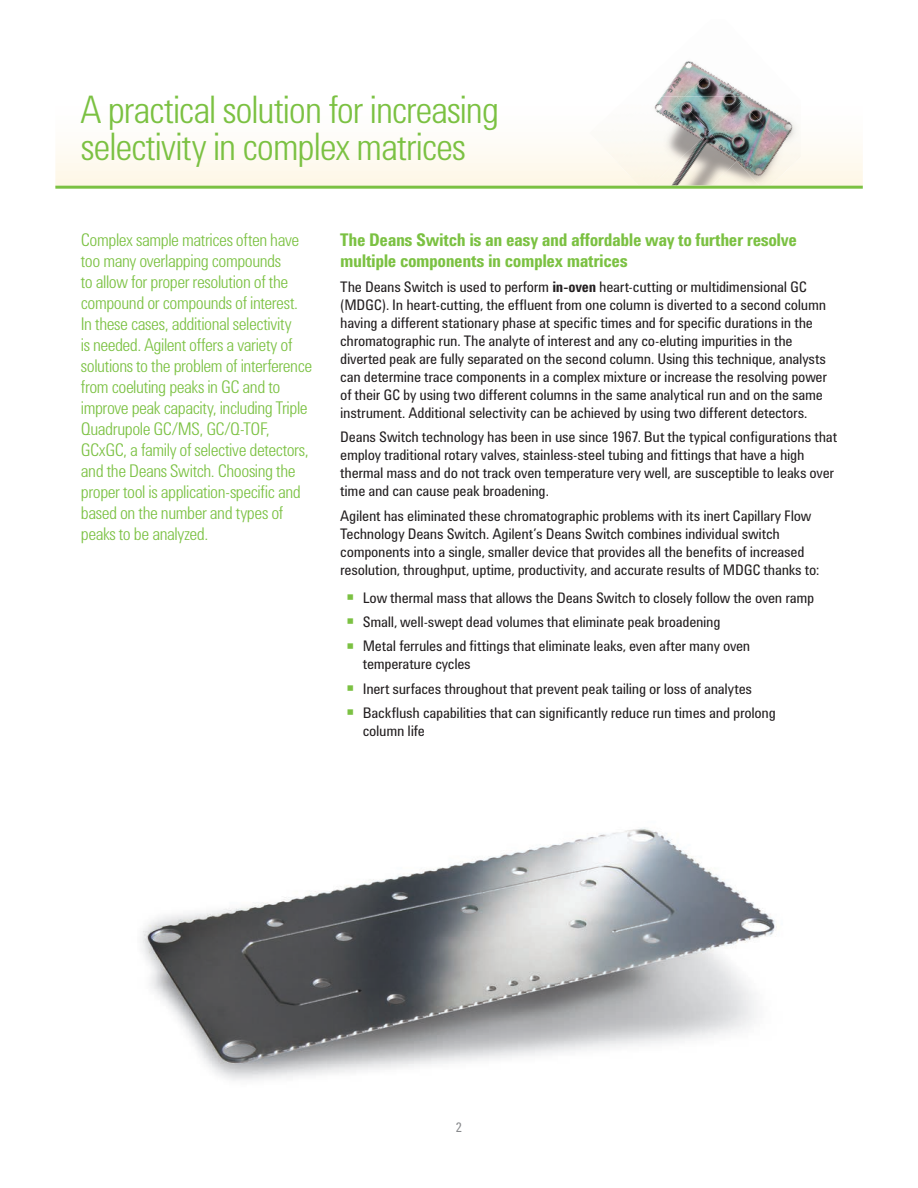
<style>
.page{position:relative;width:918px;height:1188px;background:#fff}
.page>*{position:absolute;margin:0;border:0;box-sizing:border-box;transform-origin:0 0}
.t1{font:300 39px/37.5px "Agilent Condensed CFF";letter-spacing:-.025em;color:#7bc142}
.t2{font:300 18px/21px "Agilent Condensed CFF";letter-spacing:-.025em;color:#7bc142}
.t3{font:700 18px/21px "Agilent Condensed CFF";letter-spacing:-.025em;color:#7bc142}
.t4{font:15px/18px "Agilent Condensed CFF";letter-spacing:-.02em;color:#231f20}
.t5{font:13.5px "Agilent Condensed CFF";color:#87898c}
.s1{font-weight:700}
.s2{font-weight:300;font-size:24px;color:#7bc142}
</style>
<div class="page">
<div style="left:55px;top:148px;width:808px;height:38px;background:#fef9ed"></div>
<img style="left:662px;top:61px;width:26px;height:35px">
<img style="left:688px;top:61px;width:14px;height:7px">
<img style="left:684px;top:68px;width:64px;height:28px">
<img style="left:589px;top:96px;width:87px;height:66px">
<img style="left:676px;top:96px;width:60px;height:5px">
<img style="left:617px;top:101px;width:180px;height:84px">
<img style="left:736px;top:96px;width:33px;height:35px">
<img style="left:652px;top:132px;width:85px;height:53px">
<img style="left:711px;top:161px;width:49px;height:24px">
<img style="left:769px;top:101px;width:32px;height:60px">
<hr style="left:55px;top:186px;width:808px;height:3px;background:#7bc142">
<img style="left:141px;top:827px;width:636px;height:254px">
<h1 class="t1" style="left:81px;top:94px;width:420px">A practical solution for increasing selectivity in complex matrices</h1>
<p class="t2" style="left:81px;top:230px;width:233px">Complex sample matrices often have too many overlapping compounds<br>to allow for proper resolution of the compound or compounds of interest.<br>In these cases, additional selectivity<br>is needed. Agilent offers a variety of solutions to the problem of interference from coeluting peaks in GC and to improve peak capacity, including Triple Quadrupole GC/MS, GC/Q-TOF, GCxGC, a family of selective detectors, and the Deans Switch. Choosing the proper tool is application-specific and based on the number and types of peaks to be analyzed.</p>
<p class="t3" style="left:340px;top:230px;width:458px">The Deans Switch is an easy and affordable way to further resolve multiple components in complex matrices</p>
<p class="t4" style="left:340px;top:278px;width:488px">The Deans Switch is used to perform <span class="s1">in-oven</span> heart-cutting or multidimensional GC (MDGC). In heart-cutting, the effluent from one column is diverted to a second column having a different stationary phase at specific times and for specific durations in the chromatographic run. The analyte of interest and any co-eluting impurities in the diverted peak are fully separated on the second column. Using this technique, analysts can determine trace components in a complex mixture or increase the resolving power of their GC by using two different columns in the same analytical run and on the same instrument. Additional selectivity can be achieved by using two different detectors.</p>
<p class="t4" style="left:340px;top:429px;width:498px">Deans Switch technology has been in use since 1967. But the typical configurations that employ traditional rotary valves, stainless-steel tubing and fittings that have a high thermal mass and do not track oven temperature very well, are susceptible to leaks over time and can cause peak broadening.</p>
<p class="t4" style="left:340px;top:508px;width:481px">Agilent has eliminated these chromatographic problems with its inert Capillary Flow Technology Deans Switch. Agilent’s Deans Switch combines individual switch components into a single, smaller device that provides all the benefits of increased resolution, throughput, uptime, productivity, and accurate results of MDGC thanks to:</p>
<p class="t4" style="left:346px;top:590px;width:470px"><span class="s2">▪</span> Low thermal mass that allows the Deans Switch to closely follow the oven ramp</p>
<p class="t4" style="left:346px;top:614px;width:376px"><span class="s2">▪</span> Small, well-swept dead volumes that eliminate peak broadening</p>
<p class="t4" style="left:363px;top:638px;width:389px;text-indent:-17px"><span class="s2">▪</span> Metal ferrules and fittings that eliminate leaks, even after many oven temperature cycles</p>
<p class="t4" style="left:346px;top:680px;width:407px"><span class="s2">▪</span> Inert surfaces throughout that prevent peak tailing or loss of analytes</p>
<p class="t4" style="left:363px;top:705px;width:415px;text-indent:-17px"><span class="s2">▪</span> Backflush capabilities that can significantly reduce run times and prolong column life</p>
<p class="t5" style="left:456px;top:1122px;width:8px">2</p>
</div>
